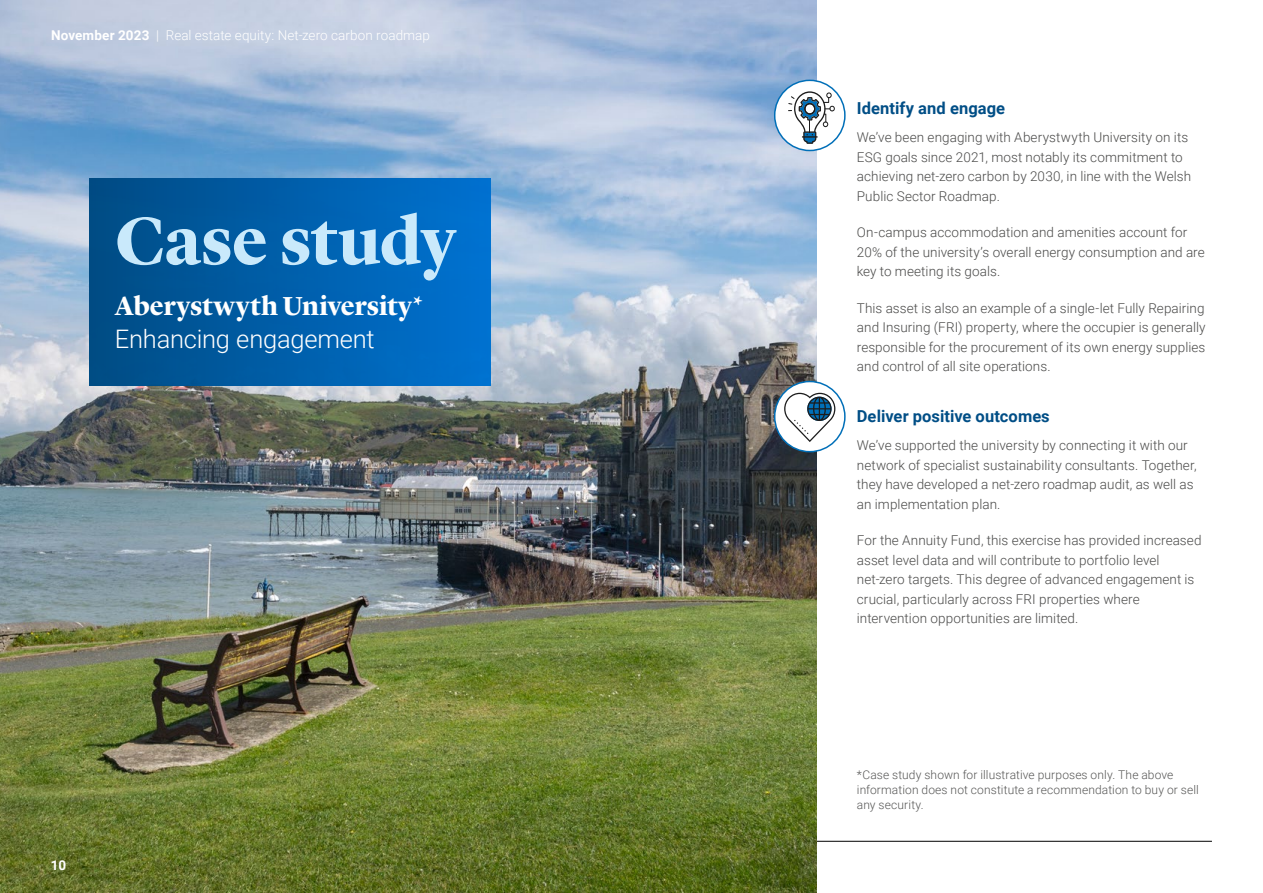
<style>
.page{position:relative;width:1263px;height:893px;background:#fff}
.page>*{position:absolute;margin:0;border:0;box-sizing:border-box;transform-origin:0 0}
.Inside_page_header{font:700 69px "Lyon Display";letter-spacing:-.01em;color:#c9e9fb}
.Body_copy_and_chart_header_-_Manually_ap{font:700 27px "Lyon Display";color:#fff}
.Body_copy_and_chart_header_-_Manually_ap-2{font:300 25.5px "Roboto";letter-spacing:-.01em;color:#fff}
.Body_copy_and_chart_header_-_Manually_ap-3{font:700 16.5px "Roboto";letter-spacing:.005em;color:#004e86}
.body_copy_standard{font:300 13.5px/19.5px "Roboto";letter-spacing:.005em;color:#4a4a49}
.t1{font:300 13.5px "Roboto";letter-spacing:.005em;color:#fff}
.t2{font:700 13.5px "Roboto";color:#fff}
.Source_7pt{font:300 12px/15px "Roboto";letter-spacing:.01em;color:#575756}
.s1{font-weight:700}
</style>
<div class="page">
<hr style="left:52px;top:841px;width:1160px;height:1px;background:#000">
<img style="left:0;top:0;width:816px;height:893px">
<div style="left:89px;top:179px;width:402px;height:207px;background:linear-gradient(to right,#004b83,#0072d1)"></div>
<div style="left:775px;top:80px;width:70px;height:70px;background:#fff;border-radius:50%"></div>
<div style="left:774px;top:80px;width:72px;height:71px;border:2px solid #006fb8;border-radius:50%"></div>
<svg style="left:788px;top:91px;width:47px;height:53px"></svg>
<svg style="left:775px;top:381px;width:70px;height:71px"></svg>
<div style="left:774px;top:381px;width:72px;height:71px;border:2px solid #006fb8;border-radius:50%"></div>
<svg style="left:784px;top:393px;width:51px;height:49px"></svg>
<p class="t1" style="left:51px;top:26px;width:380px"><span class="s1">November 2023</span> | Real estate equity: Net-zero carbon roadmap</p>
<p class="Inside_page_header" style="left:115px;top:189px;width:343px">Case study</p>
<p class="Body_copy_and_chart_header_-_Manually_ap" style="left:115px;top:286px;width:310px">Aberystwyth University*</p>
<p class="Body_copy_and_chart_header_-_Manually_ap-2" style="left:115px;top:321px;width:261px">Enhancing engagement</p>
<p class="t2" style="left:51px;top:856px;width:17px">10</p>
<p class="Body_copy_and_chart_header_-_Manually_ap-3" style="left:857px;top:97px;width:150px">Identify and engage</p>
<p class="body_copy_standard" style="left:857px;top:127px;width:336px">We’ve been engaging with Aberystwyth University on its ESG goals since 2021, most notably its commitment to achieving net-zero carbon by 2030, in line with the Welsh Public Sector Roadmap.</p>
<p class="body_copy_standard" style="left:857px;top:222px;width:349px">On-campus accommodation and amenities account for<br>20% of the university’s overall energy consumption and are key to meeting its goals.</p>
<p class="body_copy_standard" style="left:857px;top:298px;width:350px;text-align:justify">This asset is also an example of a single-let Fully Repairing and Insuring (FRI) property, where the occupier is generally responsible for the procurement of its own energy supplies and control of all site operations.</p>
<p class="Body_copy_and_chart_header_-_Manually_ap-3" style="left:857px;top:405px;width:194px">Deliver positive outcomes</p>
<p class="body_copy_standard" style="left:857px;top:435px;width:341px">We’ve supported the university by connecting it with our network of specialist sustainability consultants. Together, they have developed a net-zero roadmap audit, as well as an implementation plan.</p>
<p class="body_copy_standard" style="left:857px;top:530px;width:346px">For the Annuity Fund, this exercise has provided increased asset level data and will contribute to portfolio level net-zero targets. This degree of advanced engagement is crucial, particularly across FRI properties where intervention opportunities are limited.</p>
<p class="Source_7pt" style="left:857px;top:766px;width:343px">*Case study shown for illustrative purposes only. The above information does not constitute a recommendation to buy or sell any security.</p>
</div>
